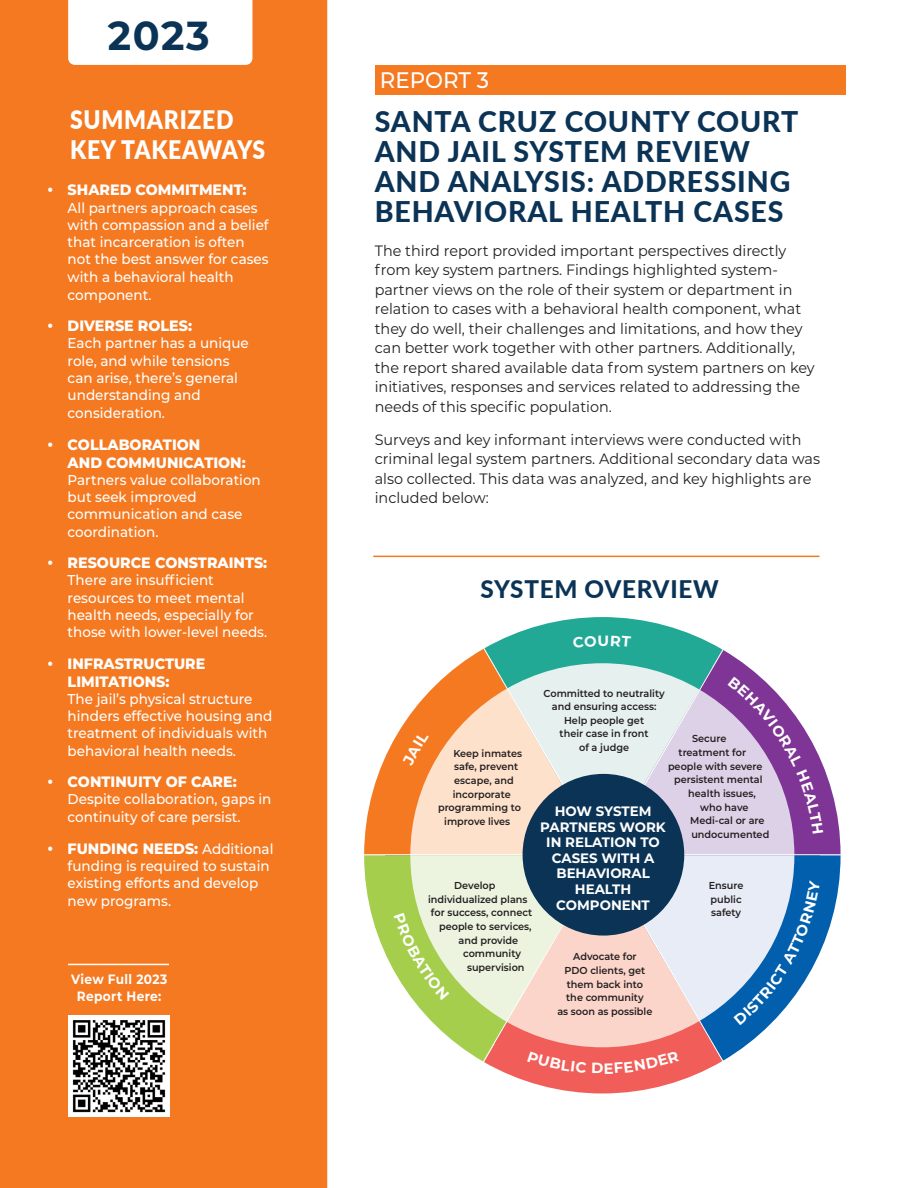
<style>
.page{position:relative;width:918px;height:1188px;background:#fff}
.page>*{position:absolute;margin:0;border:0;box-sizing:border-box;transform-origin:0 0}
.t1{font:700 40.5px "Montserrat";color:#0b3355}
.t2{font:800 28.5px/30px "Lato";letter-spacing:.03em;color:#0b3355}
.t3{font:900 25.5px/30px "Lato";letter-spacing:.03em;color:#fff;scale:.9 1}
.t4{font:800 24.3px "Lato";letter-spacing:.03em;color:#0b3355}
.t5{font:500 22.5px "Montserrat";color:#fff;scale:.95 1}
.t6{font:15px/19.5px "Montserrat";color:#231f20;scale:.96 1}
.t7{font:800 15px/18px "Montserrat";color:#fff;scale:.95 1}
.t8{font:700 14.85px "Montserrat";color:#fff}
.t9{font:500 14.25px/17.2px "Montserrat";color:#fff;scale:.95 1}
.t10{font:700 13.65px/15.6px "Montserrat";color:#fff;text-align:center}
.t11{font:700 13.5px/16.5px "Montserrat";letter-spacing:.03em;color:#fff;text-align:center;scale:.9 1}
.t12{font:600 10.05px/13.6px "Montserrat";color:#231f20;text-align:center;scale:.96 1}
.s1{font-weight:500;font-size:14.25px}
</style>
<div class="page">
<div style="left:0;top:0;width:327px;height:1188px;background:#f47921"></div>
<svg style="left:68px;top:0;width:184px;height:65px"></svg>
<img style="left:69px;top:1016px;width:101px;height:101px">
<svg style="left:364px;top:654px;width:111px;height:200px"></svg>
<svg style="left:522px;top:617px;width:161px;height:14px;fill:#21a996"></svg>
<svg style="left:735px;top:657px;width:106px;height:197px"></svg>
<svg style="left:364px;top:855px;width:20px;height:95px;fill:#a4ce4c"></svg>
<svg style="left:510px;top:1075px;width:184px;height:18px;fill:#f15e59"></svg>
<svg style="left:823px;top:855px;width:18px;height:90px;fill:#015fae"></svg>
<svg style="left:475px;top:631px;width:260px;height:444px;background:#4db1a2"></svg>
<hr style="left:373px;top:556px;width:446px;height:1px;background:#f47921">
<div style="left:375px;top:65px;width:471px;height:29px;background:#f47921"></div>
<hr style="left:68px;top:964px;width:101px;height:1px;background:#fff">
<svg style="left:573px;top:635px;width:24px;height:13px"></svg>
<svg style="left:611px;top:636px;width:20px;height:11px"></svg>
<svg style="left:384px;top:663px;width:439px;height:411px;background:#beb6b5"></svg>
<p class="t1" style="left:108px;top:6px;width:103px">2023</p>
<p class="t3" style="left:70px;top:103px;width:218px">SUMMARIZED<br>KEY TAKEAWAYS</p>
<p class="t7" style="left:47px;top:180px;width:211px">• SHARED COMMITMENT:</p>
<p class="t9" style="left:68px;top:198px;width:213px">All partners approach cases with compassion and a belief that incarceration is often not the best answer for cases with a behavioral health component.</p>
<p class="t7" style="left:47px;top:316px;width:154px">• DIVERSE ROLES:</p>
<p class="t9" style="left:68px;top:334px;width:192px">Each partner has a unique role, and while tensions can arise, there’s general understanding and consideration.</p>
<p class="t7" style="left:68px;top:435px;width:189px;text-indent:-20px">• COLLABORATION<br>AND COMMUNICATION:</p>
<p class="t9" style="left:68px;top:471px;width:205px">Partners value collaboration but seek improved communication and case coordination.</p>
<p class="t7" style="left:47px;top:553px;width:233px">• RESOURCE CONSTRAINTS:</p>
<p class="t9" style="left:68px;top:571px;width:212px">There are insufficient resources to meet mental health needs, especially for those with lower-level needs.</p>
<p class="t7" style="left:68px;top:654px;width:146px;text-indent:-20px">• INFRASTRUCTURE<br>LIMITATIONS:</p>
<p class="t9" style="left:68px;top:690px;width:217px">The jail’s physical structure hinders effective housing and treatment of individuals with behavioral health needs.</p>
<p class="t7" style="left:47px;top:772px;width:201px">• CONTINUITY OF CARE:</p>
<p class="t9" style="left:68px;top:790px;width:216px;line-height:18px">Despite collaboration, gaps in continuity of care persist.</p>
<p class="t7" style="left:47px;top:839px;width:239px">• FUNDING NEEDS: <span class="s1">Additional</span></p>
<p class="t9" style="left:68px;top:857px;width:214px">funding is required to sustain existing efforts and develop new programs.</p>
<p class="t11" style="left:71px;top:971px;width:108px">View Full 2023<br>Report Here:</p>
<p class="t5" style="left:380px;top:64px;width:116px">REPORT 3</p>
<p class="t2" style="left:375px;top:106px;width:425px">SANTA CRUZ COUNTY COURT<br>AND JAIL SYSTEM REVIEW<br>AND ANALYSIS: ADDRESSING<br>BEHAVIORAL HEALTH CASES</p>
<p class="t6" style="left:375px;top:240px;width:460px">The third report provided important perspectives directly from key system partners. Findings highlighted system&shy;partner views on the role of their system or department in relation to cases with a behavioral health component, what they do well, their challenges and limitations, and how they can better work together with other partners. Additionally, the report shared available data from system partners on key initiatives, responses and services related to addressing the needs of this specific population.</p>
<p class="t6" style="left:375px;top:429px;width:465px">Surveys and key informant interviews were conducted with criminal legal system partners. Additional secondary data was also collected. This data was analyzed, and key highlights are included below:</p>
<p class="t4" style="left:481px;top:571px;width:240px">SYSTEM OVERVIEW</p>
<p class="t8" style="left:598px;top:630px;width:13px">U</p>
<p class="t12" style="left:544px;top:686px;width:128px">Committed to neutrality and ensuring access:<br>Help people get<br>their case in front<br>of a judge</p>
<p class="t12" style="left:692px;top:732px;width:37px">Secure</p>
<p class="t12" style="left:679px;top:745px;width:72px">treatment for</p>
<p class="t12" style="left:668px;top:759px;width:100px">people with severe</p>
<p class="t12" style="left:674px;top:772px;width:94px">persistent mental</p>
<p class="t12" style="left:688px;top:786px;width:72px">health issues,</p>
<p class="t12" style="left:700px;top:800px;width:52px">who have</p>
<p class="t12" style="left:690px;top:813px;width:79px">Medi-cal or are</p>
<p class="t12" style="left:691px;top:827px;width:83px">undocumented</p>
<p class="t12" style="left:453px;top:746px;width:73px">Keep inmates</p>
<p class="t12" style="left:454px;top:759px;width:68px">safe, prevent</p>
<p class="t12" style="left:454px;top:773px;width:63px">escape, and</p>
<p class="t12" style="left:453px;top:787px;width:62px">incorporate</p>
<p class="t12" style="left:438px;top:800px;width:88px">programming to</p>
<p class="t12" style="left:444px;top:814px;width:70px">improve lives</p>
<p class="t10" style="left:540px;top:803px;width:127px">HOW SYSTEM<br>PARTNERS WORK<br>IN RELATION TO<br>CASES WITH A<br>BEHAVIORAL<br>HEALTH<br>COMPONENT</p>
<p class="t12" style="left:454px;top:878px;width:44px">Develop</p>
<p class="t12" style="left:428px;top:892px;width:105px">individualized plans</p>
<p class="t12" style="left:431px;top:905px;width:107px">for success, connect</p>
<p class="t12" style="left:439px;top:919px;width:98px">people to services,</p>
<p class="t12" style="left:458px;top:933px;width:64px">and provide</p>
<p class="t12" style="left:463px;top:946px;width:62px">community</p>
<p class="t12" style="left:467px;top:960px;width:61px">supervision</p>
<p class="t12" style="left:557px;top:949px;width:101px">Advocate for<br>PDO clients, get them back into the community<br>as soon as possible</p>
<p class="t12" style="left:709px;top:878px;width:38px;text-align:left">Ensure public safety</p>
</div>
